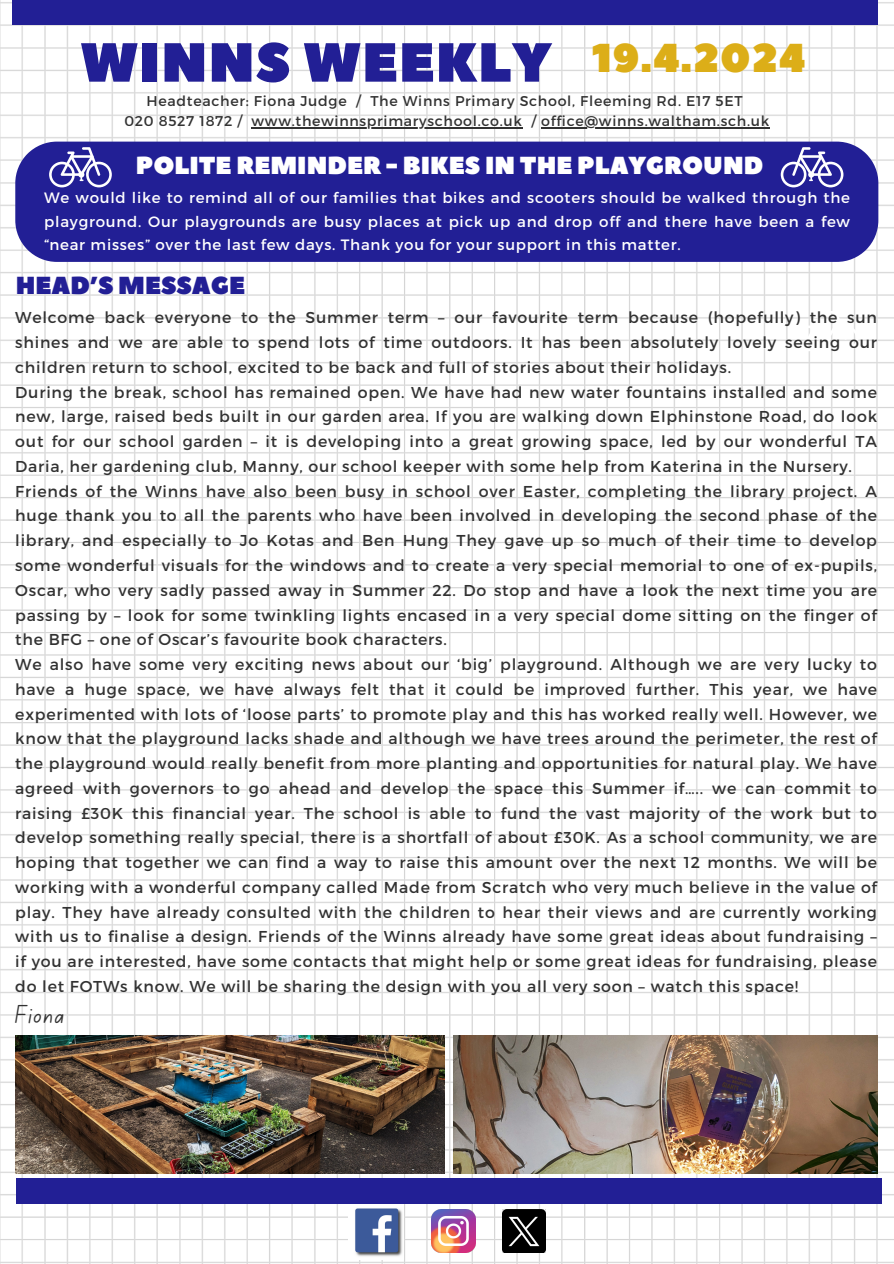
<style>
.page{position:relative;width:894px;height:1264px;background:#fff}
.page>*{position:absolute;margin:0;border:0;box-sizing:border-box;transform-origin:0 0}
.t1{font:54.9px "Peace Sans";letter-spacing:.02em;color:#221f95}
.t2{font:26.25px "Canva School Font";letter-spacing:.05em;color:#323232}
.t3{font:24.6px "Peace Sans";color:#fff}
.t4{font:24.6px "Peace Sans";color:#221f95}
.t5{font:15.75px/24.8px "Montserrat";letter-spacing:.05em;color:#323232}
.t6{font:15px/23.7px "Montserrat";letter-spacing:.05em;color:#fff;text-align:justify}
.t7{font:14.25px/20.2px "Montserrat";letter-spacing:.05em;color:#323232;text-align:center}
</style>
<div class="page">
<img style="left:0;top:0;width:893px;height:1263px">
<div style="left:12px;top:0;width:865px;height:25px;background:#221f95"></div>
<img style="left:348px;top:1203px;width:56px;height:55px">
<img style="left:431px;top:1209px;width:44px;height:43px">
<img style="left:502px;top:1209px;width:43px;height:43px">
<div style="left:16px;top:1178px;width:865px;height:25px;background:#221f95"></div>
<svg style="left:795px;top:311px;width:63px;height:40px"></svg>
<div style="left:15px;top:142px;width:863px;height:120px;background:#221f95"></div>
<svg style="left:49px;top:147px;width:63px;height:40px"></svg>
<svg style="left:780px;top:147px;width:63px;height:40px"></svg>
<img style="left:16px;top:1035px;width:428px;height:138px">
<img style="left:453px;top:1035px;width:424px;height:138px">
<hr style="left:251px;top:127px;width:271px;height:2px;background:#323232">
<hr style="left:541px;top:127px;width:228px;height:2px;background:#323232">
<h1 class="t1" style="left:80px;top:26px;width:726px">WINNS WEEKLY <sup>19.4.2024</sup></h1>
<p class="t7" style="left:124px;top:90px;width:646px">Headteacher: Fiona Judge / The Winns Primary School, Fleeming Rd. E17 5ET<br>020 8527 1872 / www.thewinnsprimaryschool.co.uk / office@winns.waltham.sch.uk</p>
<h3 class="t3" style="left:136px;top:149px;width:628px">POLITE REMINDER - BIKES IN THE PLAYGROUND</h3>
<p class="t6" style="left:44px;top:185px;width:807px">We would like to remind all of our families that bikes and scooters should be walked through the playground. Our playgrounds are busy places at pick up and drop off and there have been a few “near misses” over the last few days. Thank you for your support in this matter.</p>
<h3 class="t4" style="left:16px;top:269px;width:231px">HEAD’S MESSAGE</h3>
<p class="t5" style="left:15px;top:304px;width:863px">Welcome back everyone to the Summer term – our favourite term because (hopefully) the sun shines and we are able to spend lots of time outdoors. It has been absolutely lovely seeing our children return to school, excited to be back and full of stories about their holidays.<br>During the break, school has remained open. We have had new water fountains installed and some new, large, raised beds built in our garden area. If you are walking down Elphinstone Road, do look out for our school garden – it is developing into a great growing space, led by our wonderful TA Daria, her gardening club, Manny, our school keeper with some help from Katerina in the Nursery.<br>Friends of the Winns have also been busy in school over Easter, completing the library project. A huge thank you to all the parents who have been involved in developing the second phase of the library, and especially to Jo Kotas and Ben Hung They gave up so much of their time to develop some wonderful visuals for the windows and to create a very special memorial to one of ex-pupils, Oscar, who very sadly passed away in Summer 22. Do stop and have a look the next time you are passing by – look for some twinkling lights encased in a very special dome sitting on the finger of the BFG – one of Oscar’s favourite book characters.<br>We also have some very exciting news about our ‘big’ playground. Although we are very lucky to have a huge space, we have always felt that it could be improved further. This year, we have experimented with lots of ‘loose parts’ to promote play and this has worked really well. However, we know that the playground lacks shade and although we have trees around the perimeter, the rest of the playground would really benefit from more planting and opportunities for natural play. We have agreed with governors to go ahead and develop the space this Summer if….. we can commit to raising £30K this financial year. The school is able to fund the vast majority of the work but to develop something really special, there is a shortfall of about £30K. As a school community, we are hoping that together we can find a way to raise this amount over the next 12 months. We will be working with a wonderful company called Made from Scratch who very much believe in the value of play. They have already consulted with the children to hear their views and are currently working with us to finalise a design. Friends of the Winns already have some great ideas about fundraising – if you are interested, have some contacts that might help or some great ideas for fundraising, please do let FOTWs know. We will be sharing the design with you all very soon – watch this space!</p>
<h2 class="t2" style="left:15px;top:1003px;width:50px">Fiona</h2>
</div>
